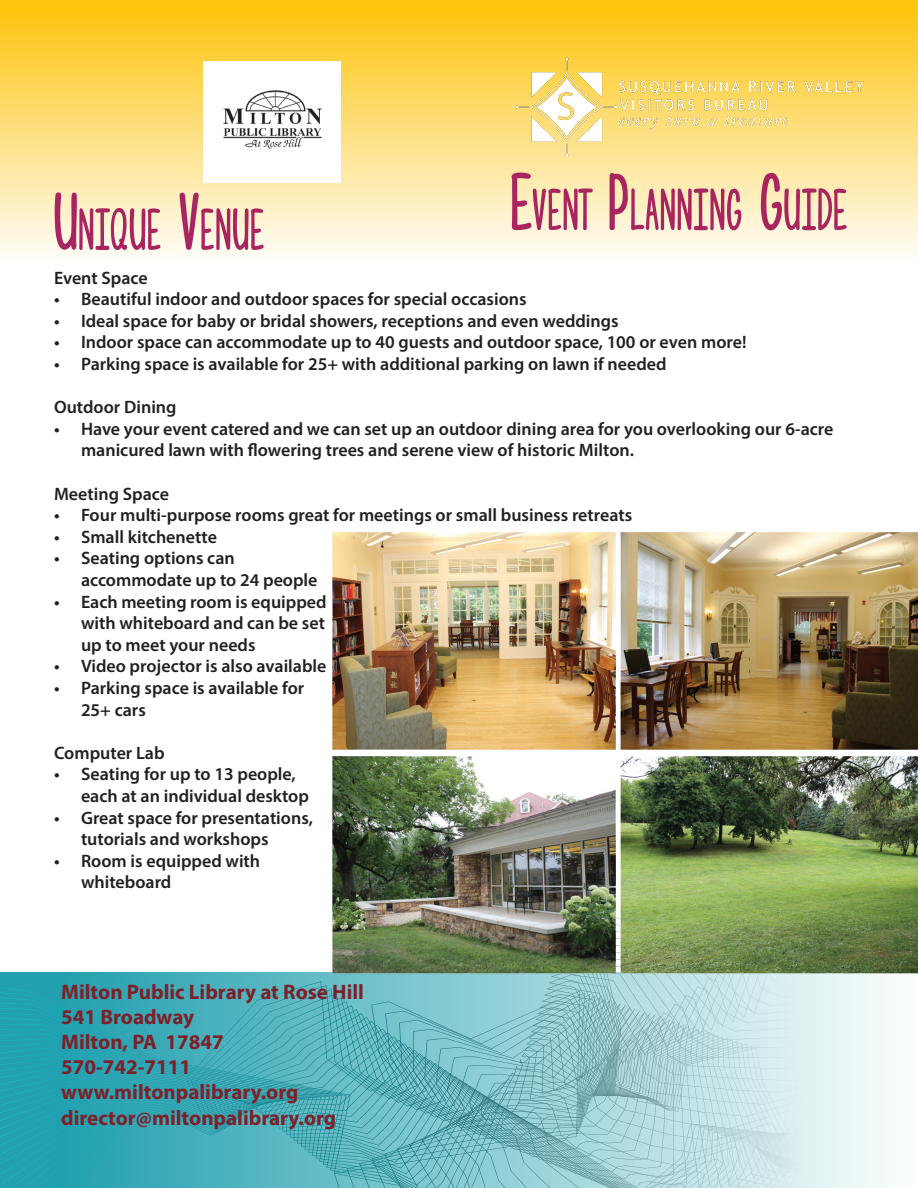
<style>
.page{position:relative;width:918px;height:1188px;background:#fff}
.page>*{position:absolute;margin:0;border:0;box-sizing:border-box;transform-origin:0 0}
.t1{font:72px "Photographs";color:#a92560}
.t2{font:700 21px "Myriad Pro";color:#7e2029}
.t3{font:600 18px/21.6px "Myriad Pro";color:#231f20}
</style>
<div class="page">
<div style="left:0;top:0;width:918px;height:265px;background:linear-gradient(to bottom,#fec206,#fefefc)"></div>
<img style="left:515px;top:58px;width:349px;height:99px">
<svg style="left:0;top:972px;width:885px;height:216px;background:#7bc2ca"></svg>
<img style="left:327px;top:532px;width:591px;height:445px">
<img style="left:203px;top:61px;width:137px;height:122px">
<p class="t1" style="left:511px;top:156px;width:338px">Event Planning Guide</p>
<p class="t1" style="left:54px;top:175px;width:212px">Unique Venue</p>
<p class="t3" style="left:54px;top:266px;width:95px">Event Space</p>
<p class="t3" style="left:54px;top:288px;width:474px">• Beautiful indoor and outdoor spaces for special occasions</p>
<p class="t3" style="left:54px;top:309px;width:566px">• Ideal space for baby or bridal showers, receptions and even weddings</p>
<p class="t3" style="left:54px;top:331px;width:694px">• Indoor space can accommodate up to 40 guests and outdoor space, 100 or even more!</p>
<p class="t3" style="left:54px;top:353px;width:614px">• Parking space is available for 25+ with additional parking on lawn if needed</p>
<p class="t3" style="left:54px;top:396px;width:124px">Outdoor Dining</p>
<p class="t3" style="left:81px;top:417px;width:754px;text-indent:-27px">• Have your event catered and we can set up an outdoor dining area for you overlooking our 6-acre manicured lawn with flowering trees and serene view of historic Milton.</p>
<p class="t3" style="left:54px;top:482px;width:117px">Meeting Space</p>
<p class="t3" style="left:54px;top:504px;width:580px">• Four multi-purpose rooms great for meetings or small business retreats</p>
<p class="t3" style="left:54px;top:525px;width:165px">• Small kitchenette</p>
<p class="t3" style="left:81px;top:547px;width:238px;text-indent:-27px">• Seating options can accommodate up to 24 people</p>
<p class="t3" style="left:81px;top:590px;width:247px;text-align:justify;text-indent:-27px">• Each meeting room is equipped with whiteboard and can be set up to meet your needs</p>
<p class="t3" style="left:54px;top:655px;width:274px">• Video projector is also available</p>
<p class="t3" style="left:81px;top:677px;width:225px;text-indent:-27px">• Parking space is available for<br>25+ cars</p>
<p class="t3" style="left:54px;top:741px;width:112px">Computer Lab</p>
<p class="t3" style="left:81px;top:763px;width:230px;text-indent:-27px">• Seating for up to 13 people, each at an individual desktop</p>
<p class="t3" style="left:81px;top:806px;width:233px;text-indent:-27px">• Great space for presentations, tutorials and workshops</p>
<p class="t3" style="left:81px;top:849px;width:181px;text-indent:-27px">• Room is equipped with whiteboard</p>
<p class="t2" style="left:61px;top:978px;width:304px">Milton Public Library at Rose Hill</p>
<p class="t2" style="left:61px;top:1003px;width:135px">541 Broadway</p>
<p class="t2" style="left:61px;top:1028px;width:164px">Milton, PA 17847</p>
<p class="t2" style="left:61px;top:1053px;width:132px">570-742-7111</p>
<p class="t2" style="left:61px;top:1079px;width:239px">www.miltonpalibrary.org</p>
<p class="t2" style="left:61px;top:1104px;width:277px">director@miltonpalibrary.org</p>
</div>
